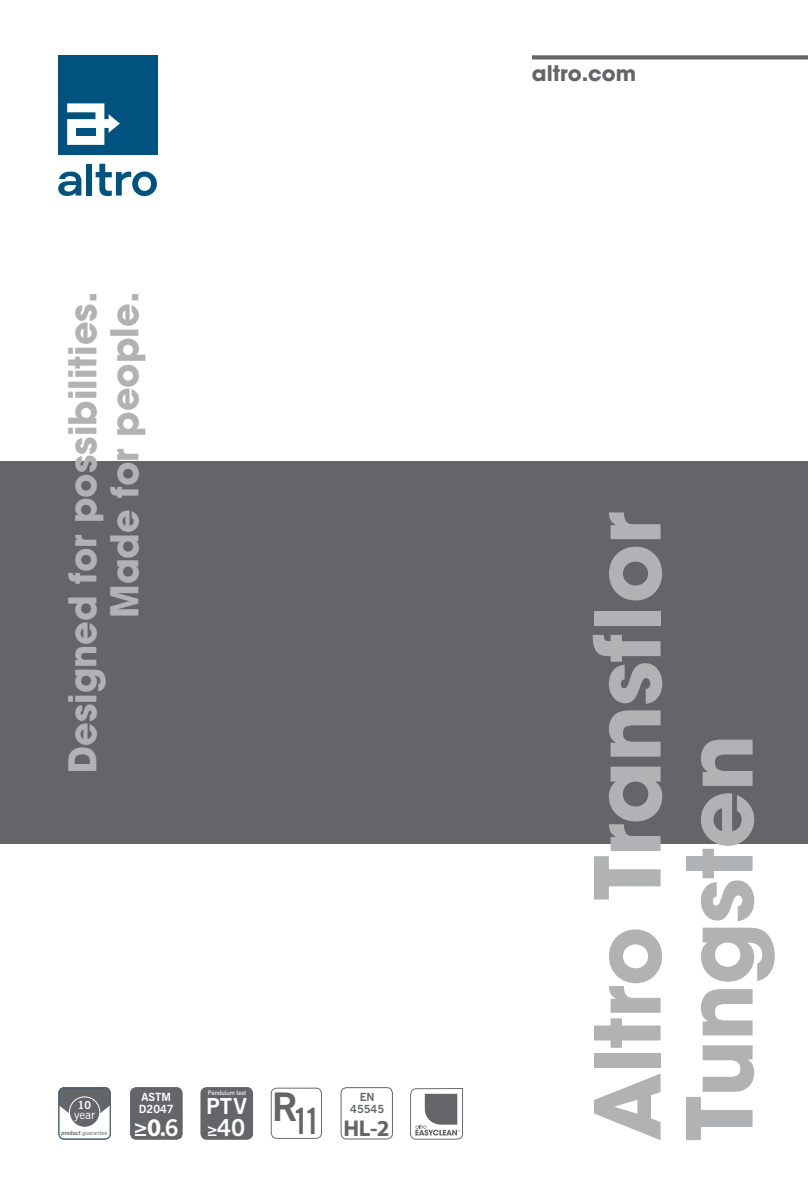
<style>
.page{position:relative;width:808px;height:1191px;background:#fff}
.page>*{position:absolute;margin:0;border:0;box-sizing:border-box;transform-origin:0 0}
.t1{font:700 90px/91.9px "Avant Garde";letter-spacing:-.01em;color:#b1b2b4}
.t2{font:700 37.5px/42px "Avant Garde";color:#b1b2b4;text-align:right}
.t3{font:700 23.4px "News Gothic BT";color:#fff}
.t4{font:700 22.95px "Myriad Pro";color:#fff}
.t5{font:700 22.95px "Myriad Pro";color:#636569}
.t6{font:700 22.05px "News Gothic BT";color:#fff}
.t7{font:700 21px "Avant Garde";color:#636569}
.t8{font:11.85px "News Gothic BT";color:#fff}
.t9{font:700 11.25px/12.8px "News Gothic BT";color:#fff}
.t10{font:700 11.25px/12.6px "News Gothic BT";color:#636569;text-align:center}
.t11{font:700 10.95px "News Gothic BT";color:#fff}
.t12{font:600 6.15px "News Gothic BT";color:#fff}
.t13{font:6px "News Gothic BT";color:#636569}
.s1{font-weight:700}
.s2{font-size:25.5px}
.s3{font-family:"News Gothic BT"}
.s4{font-family:"Myriad Pro";font-size:17.55px}
.s5{font-stretch:extra-condensed;font-size:35.85px;color:#636569}
</style>
<div class="page">
<div style="left:0;top:461px;width:808px;height:383px;background:#636569"></div>
<svg style="left:532px;top:55px;width:276px;height:4px"></svg>
<div style="left:86px;top:164px;width:6px;height:31px;background:#00537e"></div>
<svg style="left:58px;top:172px;width:23px;height:24px"></svg>
<svg style="left:96px;top:164px;width:61px;height:32px"></svg>
<div style="left:58px;top:55px;width:99px;height:99px;background:#00537e"></div>
<svg style="left:65px;top:103px;width:70px;height:52px"></svg>
<div style="left:76px;top:128px;width:19px;height:8px;background:#00537e"></div>
<svg style="left:58px;top:1087px;width:53px;height:53px"></svg>
<svg style="left:410px;top:1088px;width:53px;height:51px"></svg>
<div style="left:201px;top:1087px;width:52px;height:52px;background:#636569;border-radius:6px"></div>
<div style="left:200px;top:1087px;width:53px;height:52px;border:1px solid #636569;border-radius:6px"></div>
<svg style="left:271px;top:1087px;width:51px;height:51px"></svg>
<div style="left:131px;top:1087px;width:51px;height:52px;background:#636569;border-radius:6px"></div>
<div style="left:130px;top:1087px;width:53px;height:52px;border:1px solid #636569;border-radius:6px"></div>
<div style="left:341px;top:1087px;width:52px;height:52px;border:1px solid #636569;border-radius:6px"></div>
<p class="t2" style="left:61px;top:773px;width:483px;rotate:-90deg">Designed for possibilities.<br>Made for people.</p>
<p class="t11" style="left:78px;top:1098px;width:15px">10</p>
<p class="t8" style="left:74px;top:1107px;width:22px">year</p>
<p class="t13" style="left:61px;top:1129px;width:48px"><span class="s1">product</span> guarantee</p>
<p class="t9" style="left:139px;top:1090px;width:36px">ASTM<br>D2047</p>
<p class="t4" style="left:134px;top:1113px;width:46px">≥<span class="s2">0</span>.<span class="s3">6</span></p>
<p class="t12" style="left:208px;top:1088px;width:40px">Pendulum test</p>
<p class="t6" style="left:206px;top:1092px;width:42px">PTV</p>
<p class="t3" style="left:207px;top:1113px;width:114px"><span class="s4">≥</span>40 <sup>R</sup><span class="s5">11</span></p>
<p class="t10" style="left:350px;top:1090px;width:35px">EN<br>45545</p>
<p class="t5" style="left:343px;top:1113px;width:48px">HL-2</p>
<p class="t7" style="left:532px;top:59px;width:106px">altro.com</p>
<h1 class="t1" style="left:581px;top:1141px;width:630px;rotate:-90deg">Altro Transflor<br>Tungsten</h1>
</div>
